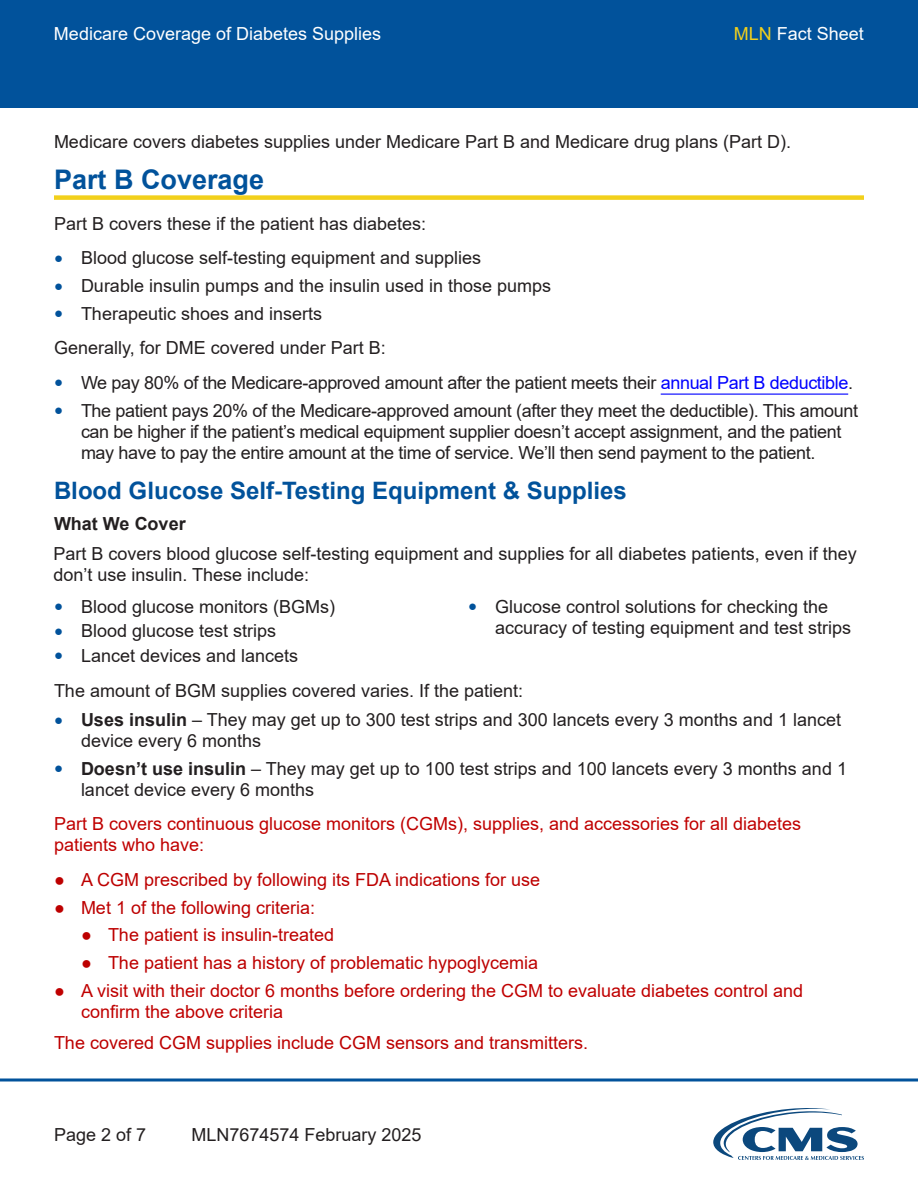
<style>
.page{position:relative;width:918px;height:1188px;background:#fff}
.page>*{position:absolute;margin:0;border:0;box-sizing:border-box;transform-origin:0 0}
.t1{font:700 27px "Arial";color:#01529b}
.t2{font:700 24px "Arial";color:#01529b}
.t3{font:18px/21px "Arial";color:#231f20}
.t4{font:18px/21px "Arial";letter-spacing:-.02em;color:#231f20}
.t5{font:18px "Arial";color:#bd0000}
.t6{font:18px/21px "Arial";color:#c00000}
.t7{font:18px "Arial";color:#fff}
.t8{font:700 18px "Arial";color:#231f20}
.s1{color:#f2d01b}
.s2{font-size:15px;color:#01529b}
.s3{color:#00f}
.s4{font-weight:700}
</style>
<div class="page">
<div style="left:0;top:0;width:918px;height:108px;background:#01529b"></div>
<svg style="left:0;top:1078px;width:918px;height:4px;background:#407db3"></svg>
<div style="left:54px;top:195px;width:810px;height:5px;background:#f2d01b"></div>
<hr style="left:661px;top:394px;width:187px;height:1px;background:#00f">
<svg style="left:713px;top:1108px;width:151px;height:52px"></svg>
<p class="t7" style="left:54px;top:21px;width:329px">Medicare Coverage of Diabetes Supplies</p>
<p class="t7" style="left:734px;top:21px;width:132px"><span class="s1">MLN</span> Fact Sheet</p>
<p class="t3" style="left:54px;top:131px;width:739px">Medicare covers diabetes supplies under Medicare Part B and Medicare drug plans (Part D).</p>
<h2 class="t1" style="left:54px;top:160px;width:212px">Part B Coverage</h2>
<p class="t3" style="left:54px;top:213px;width:374px">Part B covers these if the patient has diabetes:</p>
<p class="t3" style="left:54px;top:247px;width:429px"><span class="s2">●</span> Blood glucose self-testing equipment and supplies</p>
<p class="t3" style="left:54px;top:275px;width:499px"><span class="s2">●</span> Durable insulin pumps and the insulin used in those pumps</p>
<p class="t3" style="left:54px;top:303px;width:270px"><span class="s2">●</span> Therapeutic shoes and inserts</p>
<p class="t3" style="left:54px;top:337px;width:333px">Generally, for DME covered under Part B:</p>
<p class="t4" style="left:54px;top:372px;width:801px"><span class="s2">●</span> We pay 80% of the Medicare-approved amount after the patient meets their <span class="s3">annual Part B deductible</span>.</p>
<p class="t4" style="left:81px;top:400px;width:779px;text-indent:-27px"><span class="s2">●</span> The patient pays 20% of the Medicare-approved amount (after they meet the deductible). This amount can be higher if the patient’s medical equipment supplier doesn’t accept assignment, and the patient may have to pay the entire amount at the time of service. We’ll then send payment to the patient.</p>
<h3 class="t2" style="left:54px;top:473px;width:574px">Blood Glucose Self-Testing Equipment &amp; Supplies</h3>
<p class="t8" style="left:54px;top:511px;width:133px">What We Cover</p>
<p class="t3" style="left:53px;top:543px;width:805px">Part B covers blood glucose self-testing equipment and supplies for all diabetes patients, even if they don’t use insulin. These include:</p>
<p class="t3" style="left:54px;top:596px;width:283px"><span class="s2">●</span> Blood glucose monitors (BGMs)</p>
<p class="t3" style="left:54px;top:620px;width:224px"><span class="s2">●</span> Blood glucose test strips</p>
<p class="t3" style="left:54px;top:645px;width:246px"><span class="s2">●</span> Lancet devices and lancets</p>
<p class="t3" style="left:495px;top:596px;width:358px;text-indent:-27px"><span class="s2">●</span> Glucose control solutions for checking the accuracy of testing equipment and test strips</p>
<p class="t3" style="left:54px;top:680px;width:471px">The amount of BGM supplies covered varies. If the patient:</p>
<p class="t3" style="left:81px;top:709px;width:762px;text-indent:-27px"><span class="s2">●</span> <span class="s4">Uses insulin</span> – They may get up to 300 test strips and 300 lancets every 3 months and 1 lancet device every 6 months</p>
<p class="t3" style="left:81px;top:758px;width:768px;text-indent:-27px"><span class="s2">●</span> <span class="s4">Doesn’t use insulin</span> – They may get up to 100 test strips and 100 lancets every 3 months and 1 lancet device every 6 months</p>
<p class="t6" style="left:54px;top:813px;width:749px">Part B covers continuous glucose monitors (CGMs), supplies, and accessories for all diabetes patients who have:</p>
<p class="t5" style="left:54px;top:867px;width:488px">● A CGM prescribed by following its FDA indications for use</p>
<p class="t5" style="left:54px;top:895px;width:263px">● Met 1 of the following criteria:</p>
<p class="t5" style="left:81px;top:923px;width:255px">● The patient is insulin-treated</p>
<p class="t5" style="left:81px;top:950px;width:459px">● The patient has a history of problematic hypoglycemia</p>
<p class="t6" style="left:81px;top:980px;width:724px;text-indent:-27px">● A visit with their doctor 6 months before ordering the CGM to evaluate diabetes control and confirm the above criteria</p>
<p class="t5" style="left:54px;top:1031px;width:536px">The covered CGM supplies include CGM sensors and transmitters.</p>
<p class="t3" style="left:54px;top:1124px;width:94px">Page 2 of 7</p>
<p class="t3" style="left:192px;top:1124px;width:232px">MLN7674574 February 2025</p>
</div>
